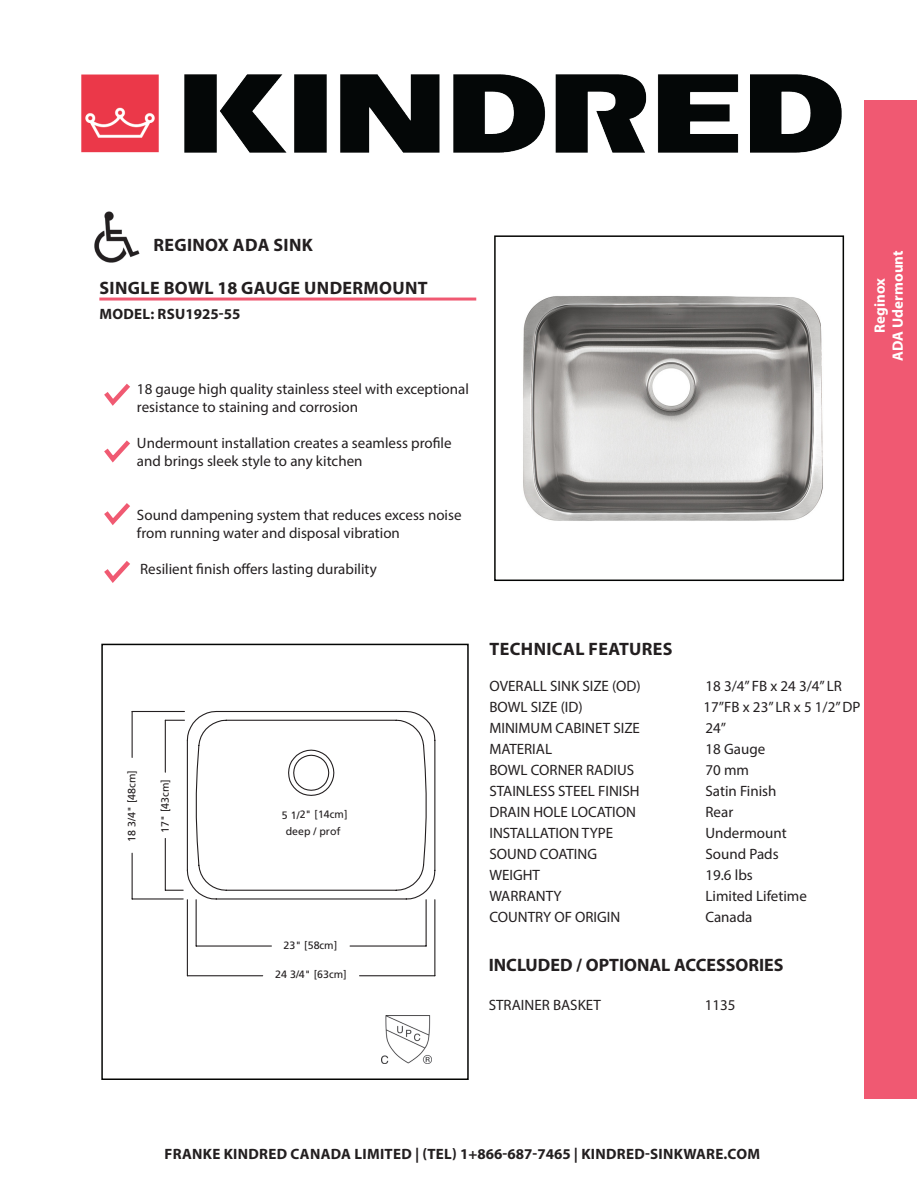
<style>
.page{position:relative;width:918px;height:1188px;background:#fff}
.page>*{position:absolute;margin:0;border:0;box-sizing:border-box;transform-origin:0 0}
.t1{font:700 18px "Myriad Pro";letter-spacing:.02em;color:#231f20}
.t2{font:700 18px "Myriad Pro";color:#231f20}
.t3{font:15px/18px "Myriad Pro";color:#231f20}
.t4{font:700 15px "Myriad Pro";letter-spacing:.02em;color:#231f20}
.t5{font:700 15px "Myriad Pro";color:#fff}
.t6{font:10.65px "Frutiger LT Pro";color:#231f20}
</style>
<div class="page">
<img style="left:81px;top:74px;width:761px;height:79px">
<svg style="left:104px;top:383px;width:26px;height:23px"></svg>
<svg style="left:104px;top:440px;width:26px;height:23px"></svg>
<svg style="left:104px;top:503px;width:26px;height:22px"></svg>
<svg style="left:104px;top:561px;width:26px;height:22px"></svg>
<hr style="left:99px;top:298px;width:377px;height:3px;background:#f05972">
<div style="left:494px;top:235px;width:350px;height:346px;border:2px solid #040503"></div>
<div style="left:101px;top:644px;width:368px;height:436px;border:2px solid #040503"></div>
<div style="left:865px;top:100px;width:52px;height:999px;background:#f05972"></div>
<svg style="left:131px;top:711px;width:304px;height:266px"></svg>
<img style="left:496px;top:267px;width:327px;height:276px">
<img style="left:381px;top:1015px;width:50px;height:48px">
<img style="left:94px;top:211px;width:46px;height:52px">
<p class="t1" style="left:153px;top:233px;width:161px">REGINOX ADA SINK</p>
<p class="t1" style="left:100px;top:276px;width:330px">SINGLE BOWL 18 GAUGE UNDERMOUNT</p>
<p class="t4" style="left:100px;top:304px;width:143px">MODEL: RSU1925-55</p>
<p class="t3" style="left:137px;top:379px;width:333px">18 gauge high quality stainless steel with exceptional resistance to staining and corrosion</p>
<p class="t3" style="left:137px;top:433px;width:316px">Undermount installation creates a seamless profile and brings sleek style to any kitchen</p>
<p class="t3" style="left:137px;top:505px;width:326px">Sound dampening system that reduces excess noise from running water and disposal vibration</p>
<p class="t3" style="left:140px;top:559px;width:238px">Resilient finish offers lasting durability</p>
<p class="t5" style="left:888px;top:361px;width:112px;rotate:-90deg">ADA Udermount</p>
<p class="t5" style="left:870px;top:333px;width:56px;rotate:-90deg">Reginox</p>
<p class="t6" style="left:126px;top:842px;width:73px;rotate:-90deg">18 3/4" [48cm]</p>
<p class="t6" style="left:159px;top:833px;width:55px;rotate:-90deg">17" [43cm]</p>
<p class="t6" style="left:282px;top:809px;width:67px;rotate:-1deg">5 1/2" [14cm]</p>
<p class="t6" style="left:286px;top:825px;width:56px">deep / prof</p>
<p class="t6" style="left:284px;top:939px;width:55px">23" [58cm]</p>
<p class="t6" style="left:275px;top:968px;width:73px">24 3/4" [63cm]</p>
<p class="t1" style="left:490px;top:637px;width:184px">TECHNICAL FEATURES</p>
<p class="t3" style="left:489px;top:676px;width:153px">OVERALL SINK SIZE (OD)</p>
<p class="t3" style="left:705px;top:676px;width:138px">18 3/4” FB x 24 3/4” LR</p>
<p class="t3" style="left:489px;top:697px;width:95px">BOWL SIZE (ID)</p>
<p class="t3" style="left:704px;top:697px;width:159px">17”FB x 23” LR x 5 1/2” DP</p>
<p class="t3" style="left:489px;top:718px;width:152px">MINIMUM CABINET SIZE</p>
<p class="t3" style="left:705px;top:718px;width:22px">24”</p>
<p class="t3" style="left:489px;top:739px;width:64px">MATERIAL</p>
<p class="t3" style="left:705px;top:739px;width:61px">18 Gauge</p>
<p class="t3" style="left:489px;top:760px;width:146px">BOWL CORNER RADIUS</p>
<p class="t3" style="left:705px;top:760px;width:45px">70 mm</p>
<p class="t3" style="left:489px;top:781px;width:152px">STAINLESS STEEL FINISH</p>
<p class="t3" style="left:705px;top:781px;width:73px">Satin Finish</p>
<p class="t3" style="left:489px;top:802px;width:148px">DRAIN HOLE LOCATION</p>
<p class="t3" style="left:705px;top:802px;width:29px">Rear</p>
<p class="t3" style="left:489px;top:823px;width:125px">INSTALLATION TYPE</p>
<p class="t3" style="left:705px;top:823px;width:83px">Undermount</p>
<p class="t3" style="left:489px;top:844px;width:109px">SOUND COATING</p>
<p class="t3" style="left:705px;top:844px;width:75px">Sound Pads</p>
<p class="t3" style="left:489px;top:865px;width:52px">WEIGHT</p>
<p class="t3" style="left:705px;top:865px;width:49px">19.6 lbs</p>
<p class="t3" style="left:489px;top:886px;width:74px">WARRANTY</p>
<p class="t3" style="left:705px;top:886px;width:103px">Limited Lifetime</p>
<p class="t3" style="left:489px;top:907px;width:132px">COUNTRY OF ORIGIN</p>
<p class="t3" style="left:705px;top:907px;width:49px">Canada</p>
<p class="t2" style="left:489px;top:953px;width:296px">INCLUDED / OPTIONAL ACCESSORIES</p>
<p class="t3" style="left:489px;top:996px;width:114px">STRAINER BASKET</p>
<p class="t3" style="left:705px;top:996px;width:32px">1135</p>
<p class="t4" style="left:165px;top:1144px;width:597px">FRANKE KINDRED CANADA LIMITED | (TEL) 1+866-687-7465 | KINDRED-SINKWARE.COM</p>
</div>
